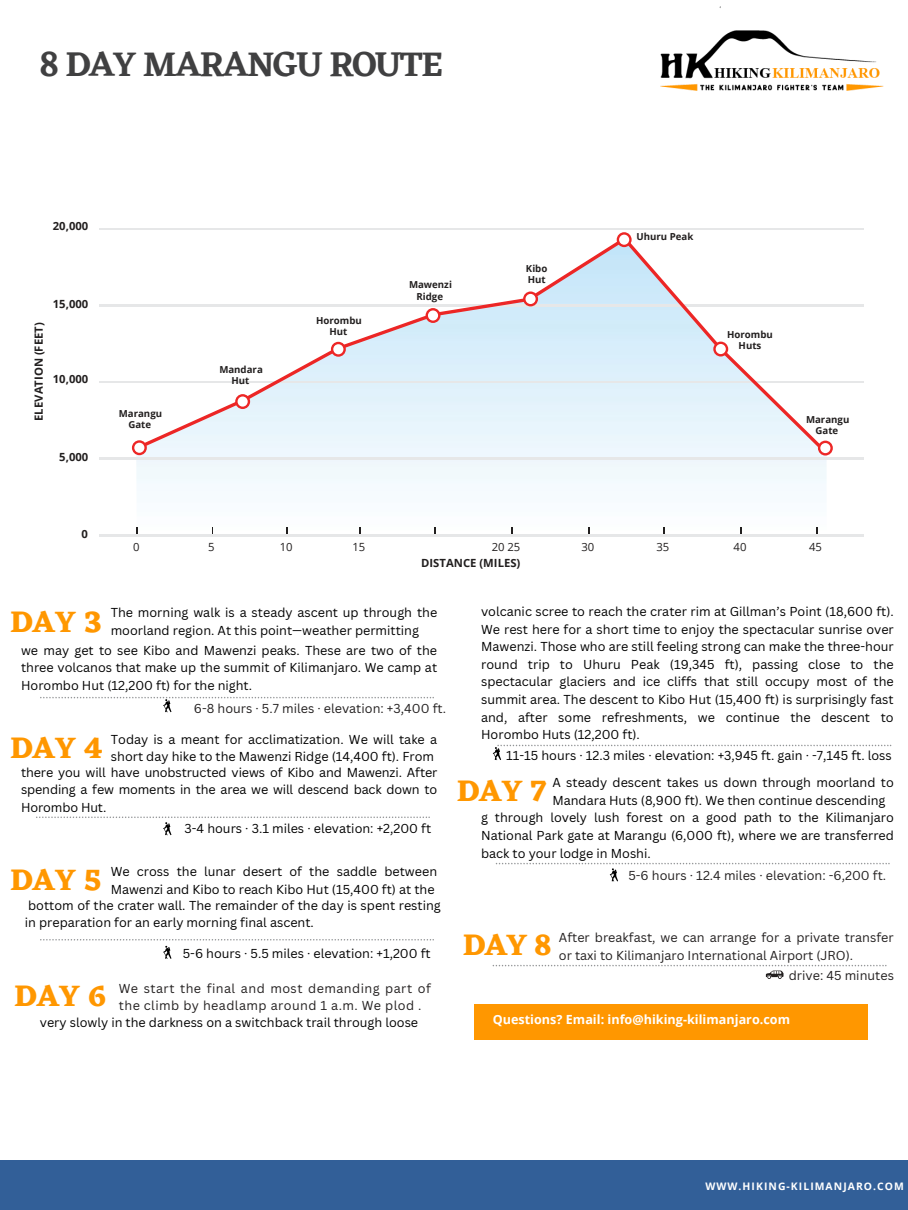
<style>
.page{position:relative;width:908px;height:1210px;background:#fff}
.page>*{position:absolute;margin:0;border:0;box-sizing:border-box;transform-origin:0 0}
.t1{font:600 35.56px "Eczar";letter-spacing:-.04em;color:#404041}
.t2{font:700 30.8px "Eczar";color:#ff9700}
.t3{font:12.6px/17.6px "Canva Sans";color:#000}
.t4{font:12.6px/17.6px "Canva Sans";color:#221f1f}
.t5{font:12.6px/17.6px "Canva Sans";letter-spacing:.035em;color:#221f1f}
.t6{font:700 12.6px "Open Sans";color:#fff}
.t7{font:700 11.27px "Open Sans";color:#221f1f}
.t8{font:11.27px "Open Sans";color:#221f1f}
.t9{font:700 10.36px "Open Sans";letter-spacing:.1em;color:#fff}
.t10{font:700 9.66px/11.1px "Open Sans";color:#221f1f;text-align:center}
</style>
<div class="page">
<svg style="left:40px;top:939px;width:394px;height:1px"></svg>
<div style="left:474px;top:1004px;width:393px;height:35px;background:#ff9700"></div>
<svg style="left:492px;top:965px;width:394px;height:14px"></svg>
<img style="left:136px;top:304px;width:690px;height:230px">
<hr style="left:100px;top:534px;width:762px;height:2px;background:#e6e7e8">
<hr style="left:100px;top:458px;width:762px;height:1px;background:#e6e7e8">
<hr style="left:100px;top:381px;width:762px;height:2px;background:#e6e7e8">
<hr style="left:100px;top:305px;width:762px;height:1px;background:#e6e7e8">
<hr style="left:100px;top:228px;width:762px;height:2px;background:#e6e7e8">
<svg style="left:139px;top:237px;width:688px;height:217px"></svg>
<svg style="left:235px;top:394px;width:15px;height:15px"></svg>
<svg style="left:331px;top:342px;width:15px;height:15px"></svg>
<svg style="left:425px;top:308px;width:15px;height:15px"></svg>
<svg style="left:523px;top:291px;width:15px;height:15px"></svg>
<svg style="left:616px;top:232px;width:15px;height:15px"></svg>
<svg style="left:713px;top:341px;width:15px;height:15px"></svg>
<svg style="left:817px;top:440px;width:15px;height:15px"></svg>
<svg style="left:132px;top:440px;width:15px;height:15px"></svg>
<img style="left:660px;top:6px;width:224px;height:85px">
<svg style="left:40px;top:697px;width:394px;height:15px"></svg>
<svg style="left:36px;top:816px;width:394px;height:19px"></svg>
<svg style="left:163px;top:946px;width:8px;height:13px"></svg>
<svg style="left:492px;top:744px;width:399px;height:16px"></svg>
<svg style="left:495px;top:863px;width:394px;height:18px"></svg>
<div style="left:0;top:1160px;width:907px;height:50px;background:#325f98"></div>
<h1 class="t1" style="left:39px;top:43px;width:405px">8 DAY MARANGU ROUTE</h1>
<p class="t7" style="left:53px;top:218px;width:37px">20,000</p>
<p class="t7" style="left:31px;top:421px;width:100px;rotate:-90deg">ELEVATION (FEET)</p>
<p class="t7" style="left:53px;top:296px;width:37px">15,000</p>
<p class="t7" style="left:53px;top:371px;width:37px">10,000</p>
<p class="t7" style="left:59px;top:449px;width:31px">5,000</p>
<p class="t7" style="left:82px;top:526px;width:8px">0</p>
<p class="t10" style="left:119px;top:407px;width:45px">Marangu<br>Gate</p>
<p class="t10" style="left:219px;top:364px;width:45px">Mandara<br>Hut</p>
<p class="t10" style="left:316px;top:314px;width:47px">Horombu<br>Hut</p>
<p class="t10" style="left:409px;top:279px;width:44px">Mawenzi<br>Ridge</p>
<p class="t10" style="left:525px;top:262px;width:23px;line-height:11.5px;text-align:left">Kibo<br>Hut</p>
<p class="t8" style="left:133px;top:539px;width:8px">0</p>
<p class="t8" style="left:208px;top:539px;width:8px">5</p>
<p class="t8" style="left:280px;top:539px;width:14px">10</p>
<p class="t8" style="left:352px;top:539px;width:14px">15</p>
<p class="t8" style="left:491px;top:538px;width:30px">20 25</p>
<p class="t7" style="left:421px;top:555px;width:101px">DISTANCE (MILES)</p>
<p class="t10" style="left:636px;top:231px;width:58px">Uhuru Peak</p>
<p class="t10" style="left:727px;top:328px;width:47px">Horombu<br>Huts</p>
<p class="t10" style="left:805px;top:413px;width:45px">Marangu<br>Gate</p>
<p class="t8" style="left:581px;top:539px;width:14px">30</p>
<p class="t8" style="left:656px;top:539px;width:14px">35</p>
<p class="t8" style="left:733px;top:539px;width:14px">40</p>
<p class="t8" style="left:808px;top:539px;width:14px">45</p>
<h2 class="t2" style="left:10px;top:603px;width:94px">DAY 3</h2>
<p class="t3" style="left:111px;top:603px;width:328px">The morning walk is a steady ascent up through the moorland region. At this point—weather permitting</p>
<p class="t3" style="left:21px;top:641px;width:417px;text-align:justify">we may get to see Kibo and Mawenzi peaks. These are two of the three volcanos that make up the summit of Kilimanjaro. We camp at Horombo Hut (12,200 ft) for the night.</p>
<p class="t4" style="left:194px;top:699px;width:253px">6-8 hours · 5.7 miles · elevation: +3,400 ft.</p>
<h2 class="t2" style="left:10px;top:729px;width:94px">DAY 4</h2>
<p class="t3" style="left:111px;top:730px;width:327px">Today is a meant for acclimatization. We will take a short day hike to the Mawenzi Ridge (14,400 ft). From</p>
<p class="t3" style="left:21px;top:763px;width:417px;text-align:justify">there you will have unobstructed views of Kibo and Mawenzi. After spending a few moments in the area we will descend back down to Horombo Hut.</p>
<p class="t3" style="left:184px;top:819px;width:248px">3-4 hours · 3.1 miles · elevation: +2,200 ft</p>
<h2 class="t2" style="left:10px;top:861px;width:93px">DAY 5</h2>
<p class="t3" style="left:111px;top:862px;width:328px">We cross the lunar desert of the saddle between<br>Mawenzi and Kibo to reach Kibo Hut (15,400 ft) at the</p>
<p class="t3" style="left:25px;top:896px;width:417px">bottom of the crater wall. The remainder of the day is spent resting in preparation for an early morning final ascent.</p>
<p class="t3" style="left:183px;top:944px;width:249px">5-6 hours · 5.5 miles · elevation: +1,200 ft</p>
<h2 class="t2" style="left:14px;top:977px;width:93px">DAY 6</h2>
<p class="t3" style="left:40px;top:1013px;width:379px">very slowly in the darkness on a switchback trail through loose</p>
<p class="t5" style="left:119px;top:979px;width:313px">We start the final and most demanding part of the climb by headlamp around 1 a.m. We plod .</p>
<p class="t3" style="left:481px;top:602px;width:414px;text-align:justify">volcanic scree to reach the crater rim at Gillman’s Point (18,600 ft).<br>We rest here for a short time to enjoy the spectacular sunrise over Mawenzi. Those who are still feeling strong can make the three-hour round trip to Uhuru Peak (19,345 ft), passing close to the spectacular glaciers and ice cliffs that still occupy most of the summit area. The descent to Kibo Hut (15,400 ft) is surprisingly fast and, after some refreshments, we continue the descent to Horombo Huts (12,200 ft).</p>
<h2 class="t2" style="left:456px;top:772px;width:91px">DAY 7</h2>
<p class="t3" style="left:552px;top:773px;width:343px">A steady descent takes us down through moorland to</p>
<p class="t3" style="left:506px;top:746px;width:387px">11-15 hours · 12.3 miles · elevation: +3,945 ft. gain · -7,145 ft. loss</p>
<p class="t3" style="left:552px;top:791px;width:334px">Mandara Huts (8,900 ft). We then continue descending</p>
<p class="t3" style="left:481px;top:808px;width:414px">g through lovely lush forest on a good path to the Kilimanjaro</p>
<p class="t3" style="left:481px;top:826px;width:414px">National Park gate at Marangu (6,000 ft), where we are transferred</p>
<p class="t3" style="left:481px;top:844px;width:171px">back to your lodge in Moshi.</p>
<p class="t4" style="left:628px;top:866px;width:259px">5-6 hours · 12.4 miles · elevation: -6,200 ft.</p>
<h2 class="t2" style="left:462px;top:926px;width:90px">DAY 8</h2>
<p class="t4" style="left:558px;top:928px;width:336px">After breakfast, we can arrange for a private transfer or taxi to Kilimanjaro International Airport (JRO).</p>
<p class="t4" style="left:788px;top:966px;width:107px">drive: 45 minutes</p>
<p class="t6" style="left:492px;top:1010px;width:299px">Questions? Email: info@hiking-kilimanjaro.com</p>
<p class="t9" style="left:705px;top:1178px;width:200px">WWW.HIKING-KILIMANJARO.COM</p>
</div>
